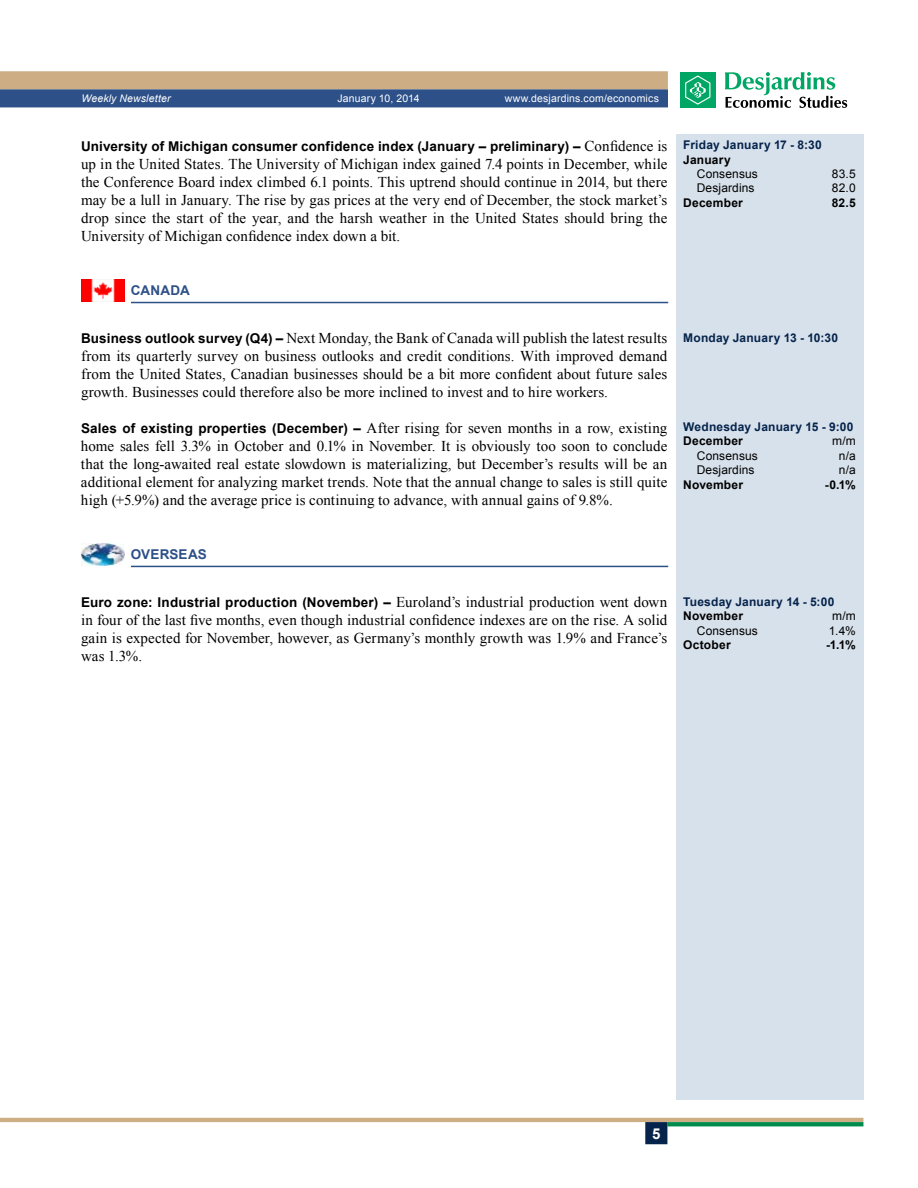
<style>
.page{position:relative;width:918px;height:1188px;background:#fff}
.page>*{position:absolute;margin:0;border:0;box-sizing:border-box;transform-origin:0 0}
.t1{font:15px/18px "Times New Roman";letter-spacing:.005em;color:#000;text-align:justify}
.t2{font:700 15px "Arial";color:#fff}
.t3{font:700 13.5px "Arial";letter-spacing:.015em;color:#000}
.t4{font:700 13.5px "Arial";letter-spacing:.005em;color:#2d5088}
.t5{font:700 12px "Arial";letter-spacing:.015em;color:#05234b}
.t6{font:12px "Arial";letter-spacing:.01em;color:#000}
.t7{font:700 12px "Arial";letter-spacing:.02em;color:#000}
.t8{font:10.5px "Arial";letter-spacing:.015em;color:#fff}
.t9{font:italic 10.5px "Arial";letter-spacing:.01em;color:#fff}
.s1{font-family:"Times New Roman";font-weight:400;font-size:15px}
.s2{font-family:"Arial";font-weight:700;font-size:13.5px}
</style>
<div class="page">
<hr style="left:0;top:1118px;width:863px;height:4px;background:#cdae84">
<svg style="left:667px;top:1122px;width:196px;height:4px"></svg>
<div style="left:645px;top:1122px;width:22px;height:22px;background:#05234b;border:2px solid #05234b"></div>
<svg style="left:0;top:71px;width:668px;height:36px;background:#7f8087"></svg>
<div style="left:680px;top:72px;width:36px;height:36px;background:#00a664"></div>
<svg style="left:685px;top:75px;width:25px;height:30px"></svg>
<svg style="left:725px;top:72px;width:122px;height:36px"></svg>
<hr style="left:131px;top:302px;width:537px;height:1px;background:#2d5088">
<img style="left:81px;top:280px;width:43px;height:21px">
<hr style="left:131px;top:566px;width:537px;height:1px;background:#2d5088">
<img style="left:81px;top:544px;width:43px;height:21px">
<div style="left:676px;top:134px;width:187px;height:966px;background:#d7e1eb"></div>
<p class="t9" style="left:81px;top:92px;width:91px">Weekly Newsletter</p>
<p class="t8" style="left:337px;top:92px;width:84px">January 10, 2014</p>
<p class="t8" style="left:505px;top:92px;width:156px">www.desjardins.com/economics</p>
<p class="t3" style="left:81px;top:137px;width:588px">University of Michigan consumer confidence index (January – preliminary) – <span class="s1">Confidence is</span></p>
<p class="t1" style="left:81px;top:155px;width:588px">up in the United States. The University of Michigan index gained 7.4 points in December, while the Conference Board index climbed 6.1 points. This uptrend should continue in 2014, but there may be a lull in January. The rise by gas prices at the very end of December, the stock market’s drop since the start of the year, and the harsh weather in the United States should bring the University of Michigan confidence index down a bit.</p>
<p class="t5" style="left:683px;top:137px;width:140px">Friday January 17 - 8:30</p>
<p class="t7" style="left:683px;top:151px;width:49px">January</p>
<p class="t6" style="left:697px;top:166px;width:63px">Consensus</p>
<p class="t6" style="left:832px;top:166px;width:25px">83.5</p>
<p class="t6" style="left:697px;top:180px;width:59px">Desjardins</p>
<p class="t6" style="left:832px;top:180px;width:25px">82.0</p>
<p class="t7" style="left:683px;top:195px;width:61px">December</p>
<p class="t7" style="left:832px;top:195px;width:26px">82.5</p>
<p class="t4" style="left:131px;top:281px;width:41px">Canada</p>
<p class="t1" style="left:81px;top:328px;width:588px"><span class="s2">Business outlook survey (Q4) –</span> Next Monday, the Bank of Canada will publish the latest results from its quarterly survey on business outlooks and credit conditions. With improved demand from the United States, Canadian businesses should be a bit more confident about future sales growth. Businesses could therefore also be more inclined to invest and to hire workers.</p>
<p class="t1" style="left:81px;top:418px;width:588px"><span class="s2">Sales of existing properties (December) –</span> After rising for seven months in a row, existing home sales fell 3.3% in October and 0.1% in November. It is obviously too soon to conclude that the long-awaited real estate slowdown is materializing, but December’s results will be an additional element for analyzing market trends. Note that the annual change to sales is still quite high (+5.9%) and the average price is continuing to advance, with annual gains of 9.8%.</p>
<p class="t5" style="left:683px;top:330px;width:156px">Monday January 13 - 10:30</p>
<p class="t5" style="left:683px;top:419px;width:172px">Wednesday January 15 - 9:00</p>
<p class="t7" style="left:683px;top:433px;width:61px">December</p>
<p class="t6" style="left:832px;top:433px;width:25px">m/m</p>
<p class="t6" style="left:697px;top:448px;width:63px">Consensus</p>
<p class="t6" style="left:839px;top:448px;width:18px">n/a</p>
<p class="t6" style="left:697px;top:462px;width:59px">Desjardins</p>
<p class="t6" style="left:839px;top:462px;width:18px">n/a</p>
<p class="t7" style="left:683px;top:476px;width:61px">November</p>
<p class="t7" style="left:825px;top:476px;width:32px">-0.1%</p>
<p class="t4" style="left:131px;top:545px;width:11px">Ove</p>
<p class="t4" style="left:160px;top:545px;width:20px">rseas</p>
<p class="t3" style="left:81px;top:593px;width:588px">Euro zone: Industrial production (N ovember) – <span class="s1">Euroland’s industrial production went down</span></p>
<p class="t1" style="left:81px;top:610px;width:588px">in four of the last five months, even though industrial confidence indexes are on the rise. A solid gain is expected for November, however, as Germany’s monthly growth was 1.9% and France’s was 1.3%.</p>
<p class="t5" style="left:683px;top:594px;width:153px">Tuesday January 14 - 5:00</p>
<p class="t7" style="left:683px;top:608px;width:61px">November</p>
<p class="t6" style="left:832px;top:608px;width:25px">m/m</p>
<p class="t6" style="left:697px;top:623px;width:63px">Consensus</p>
<p class="t6" style="left:829px;top:623px;width:28px">1.4%</p>
<p class="t7" style="left:683px;top:637px;width:49px">October</p>
<p class="t7" style="left:826px;top:637px;width:31px">-1.1%</p>
<p class="t2" style="left:652px;top:1124px;width:10px">5</p>
</div>
